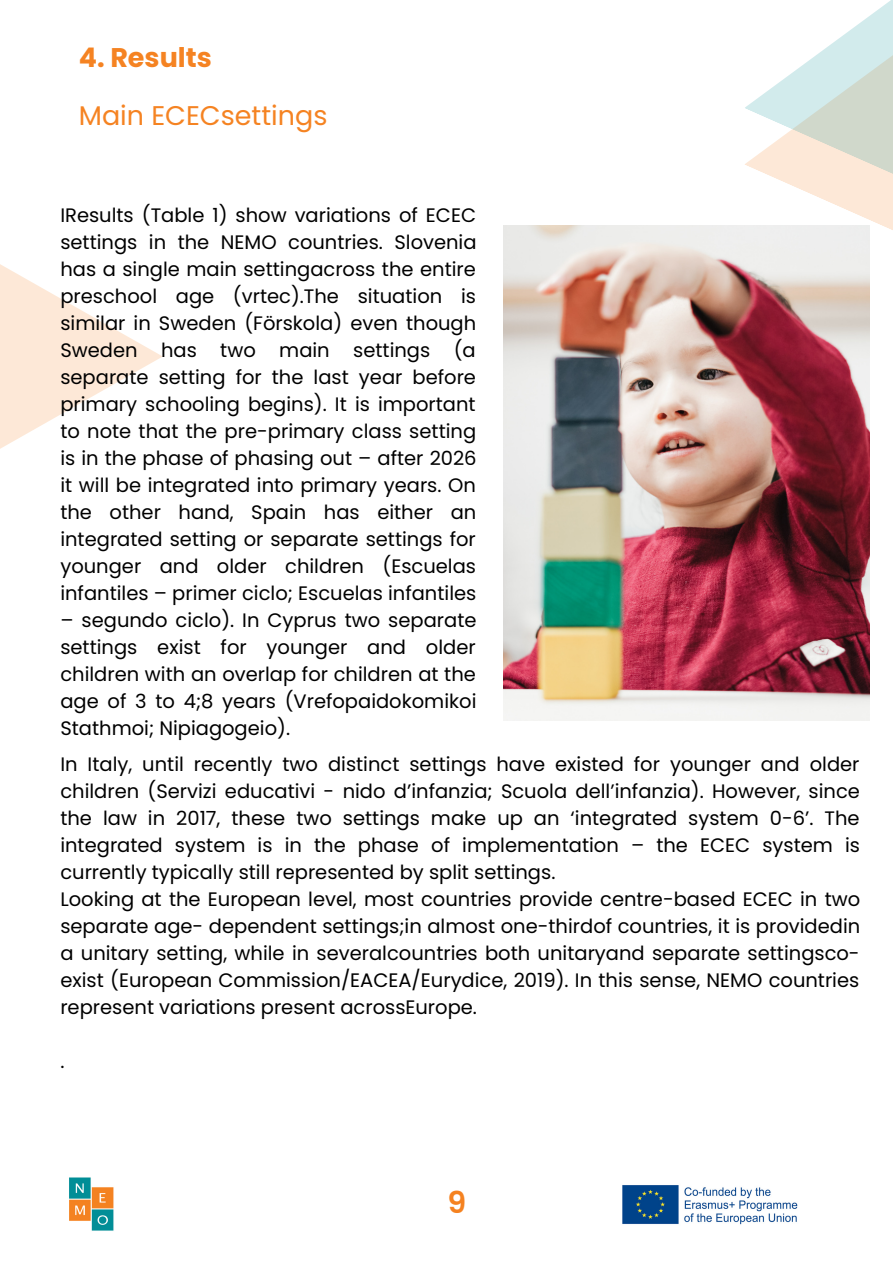
<style>
.page{position:relative;width:893px;height:1264px;background:#fff}
.page>*{position:absolute;margin:0;border:0;box-sizing:border-box;transform-origin:0 0}
.t1{font:600 30px "Poppins";color:#f58220}
.t2{font:27px "Poppins";color:#f58322}
.t3{font:700 27px "Poppins";color:#f58322}
.t4{font:19.5px/27px "Poppins";color:#000;text-align:justify}
</style>
<div class="page">
<svg style="left:0;top:264px;width:163px;height:185px"></svg>
<img style="left:69px;top:1177px;width:45px;height:54px">
<svg style="left:745px;top:0;width:147px;height:325px"></svg>
<img style="left:503px;top:225px;width:366px;height:495px">
<img style="left:622px;top:1185px;width:176px;height:40px">
<h2 class="t3" style="left:79px;top:38px;width:134px">4. Results</h2>
<h2 class="t2" style="left:79px;top:97px;width:250px">Main ECECsettings</h2>
<p class="t4" style="left:60px;top:201px;width:418px">IResults (Table 1) show variations of ECEC settings in the NEMO countries. Slovenia has a single main settingacross the entire preschool age (vrtec).The situation is similar in Sweden (Förskola) even though Sweden has two main settings (a separate setting for the last year before primary schooling begins). It is important to note that the pre-primary class setting is in the phase of phasing out – after 2026 it will be integrated into primary years. On the other hand, Spain has either an integrated setting or separate settings for younger and older children (Escuelas infantiles – primer ciclo; Escuelas infantiles</p>
<p class="t4" style="left:60px;top:606px;width:417px">– segundo ciclo). In Cyprus two separate settings exist for younger and older children with an overlap for children at the age of 3 to 4;8 years (Vrefopaidokomikoi Stathmoi; Nipiagogeio).</p>
<p class="t4" style="left:60px;top:751px;width:801px;text-align:left">In Italy, until recently two distinct settings have existed for younger and older children (Servizi educativi - nido d’infanzia; Scuola dell’infanzia). However, since the law in 2017, these two settings make up an ‘integrated system 0-6’. The integrated system is in the phase of implementation – the ECEC system is currently typically still represented by split settings.<br>Looking at the European level, most countries provide centre-based ECEC in two separate age- dependent settings;in almost one-thirdof countries, it is providedin a unitary setting, while in severalcountries both unitaryand separate settingsco&shy;exist (European Commission/EACEA/Eurydice, 2019). In this sense, NEMO countries represent variations present acrossEurope.</p>
<p class="t4" style="left:60px;top:1047px;width:6px">.</p>
<h1 class="t1" style="left:447px;top:1181px;width:20px">9</h1>
</div>
